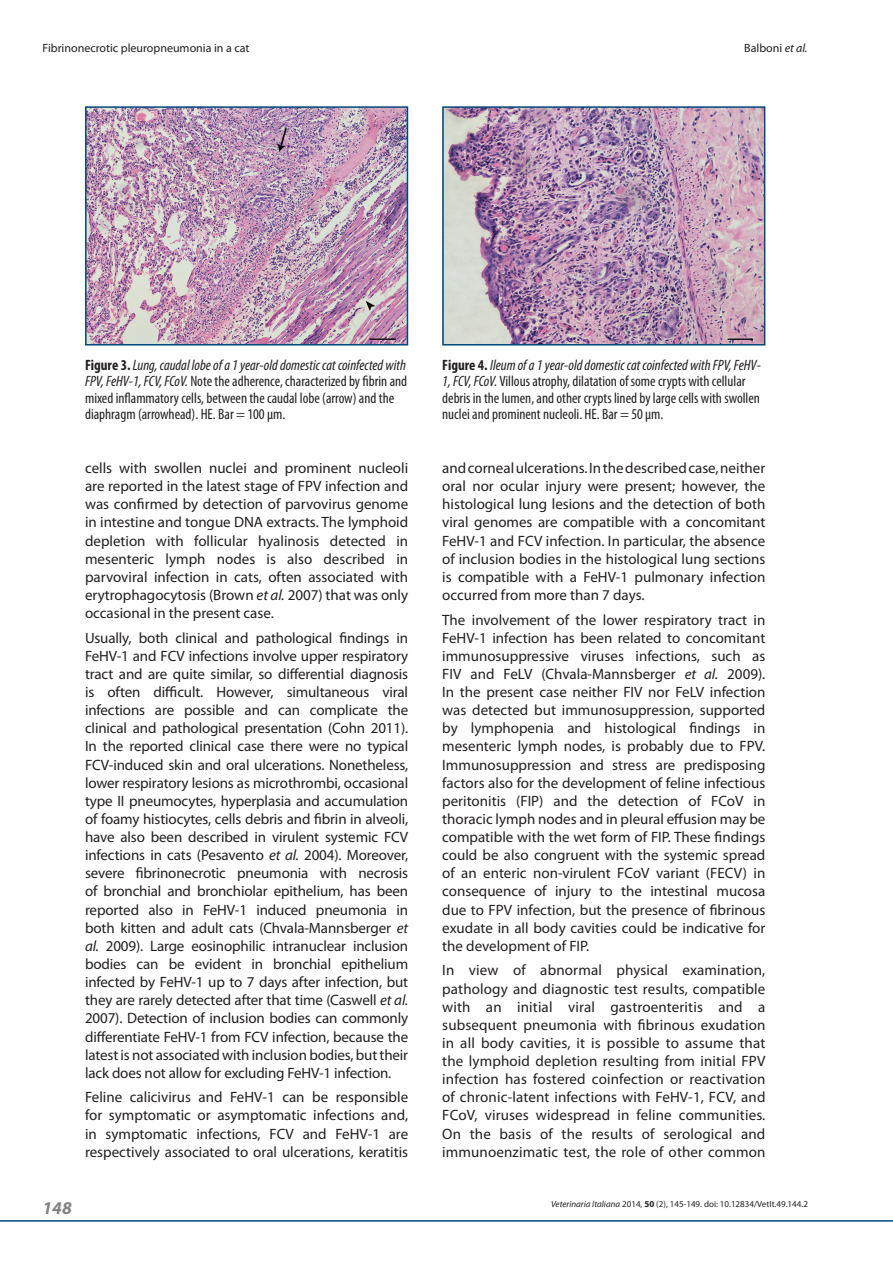
<style>
.page{position:relative;width:893px;height:1263px;background:#fff}
.page>*{position:absolute;margin:0;border:0;box-sizing:border-box;transform-origin:0 0}
.t1{font:italic 700 18px "Myriad Pro";color:#808285}
.Testo_EN{font:15px/18.1px "Myriad Pro";color:#231f20;text-align:justify}
.t2{font:condensed 15px/16.5px "Myriad Pro";color:#231f20}
.t3{font:12px "Myriad Pro";color:#231f20}
.t4{font:9px "Myriad Pro";color:#231f20}
.s1{font-style:italic}
.s2{font-weight:700}
</style>
<div class="page">
<hr style="left:0;top:1220px;width:893px;height:1px;background:#01497b">
<img style="left:88px;top:109px;width:317px;height:233px">
<div style="left:85px;top:106px;width:323px;height:239px;border:2px solid #01497b"></div>
<img style="left:445px;top:109px;width:317px;height:233px">
<div style="left:442px;top:106px;width:323px;height:239px;border:2px solid #01497b"></div>
<p class="t3" style="left:43px;top:40px;width:208px">Fibrinonecrotic pleuropneumonia in a cat</p>
<p class="t3" style="left:744px;top:40px;width:65px">Balboni <span class="s1">et al.</span></p>
<p class="t2" style="left:85px;top:356px;width:324px"><span class="s2">Figure 3.</span> <span class="s1">Lung, caudal lobe of a 1 year-old domestic cat coinfected with FPV, FeHV-1, FCV, FCoV.</span> Note the adherence, characterized by fibrin and mixed inflammatory cells, between the caudal lobe (arrow) and the diaphragm (arrowhead). HE. Bar = 100 μm.</p>
<p class="t2" style="left:442px;top:356px;width:320px"><span class="s2">Figure 4.</span> <span class="s1">Ileum of a 1 year-old domestic cat coinfected with FPV, FeHV-1, FCV, FCoV.</span> Villous atrophy, dilatation of some crypts with cellular debris in the lumen, and other crypts lined by large cells with swollen nuclei and prominent nucleoli. HE. Bar = 50 μm.</p>
<p class="Testo_EN" style="left:85px;top:459px;width:325px">cells with swollen nuclei and prominent nucleoli are reported in the latest stage of FPV infection and was confirmed by detection of parvovirus genome in intestine and tongue DNA extracts. The lymphoid depletion with follicular hyalinosis detected in mesenteric lymph nodes is also described in parvoviral infection in cats, often associated with erytrophagocytosis (Brown <span class="s1">et al.</span> 2007) that was only occasional in the present case.</p>
<p class="Testo_EN" style="left:85px;top:628px;width:325px">Usually, both clinical and pathological findings in FeHV-1 and FCV infections involve upper respiratory tract and are quite similar, so differential diagnosis is often difficult. However, simultaneous viral infections are possible and can complicate the clinical and pathological presentation (Cohn 2011).<br>In the reported clinical case there were no typical FCV-induced skin and oral ulcerations. Nonetheless, lower respiratory lesions as microthrombi, occasional type II pneumocytes, hyperplasia and accumulation of foamy histiocytes, cells debris and fibrin in alveoli, have also been described in virulent systemic FCV infections in cats (Pesavento <span class="s1">et al.</span> 2004). Moreover, severe fibrinonecrotic pneumonia with necrosis of bronchial and bronchiolar epithelium, has been reported also in FeHV-1 induced pneumonia in both kitten and adult cats (Chvala-Mannsberger <span class="s1">et al.</span> 2009). Large eosinophilic intranuclear inclusion bodies can be evident in bronchial epithelium infected by FeHV-1 up to 7 days after infection, but they are rarely detected after that time (Caswell <span class="s1">et al.<br></span>2007). Detection of inclusion bodies can commonly differentiate FeHV-1 from FCV infection, because the latest is not associated with inclusion bodies, but their lack does not allow for excluding FeHV‑1 infection.</p>
<p class="Testo_EN" style="left:85px;top:1088px;width:325px">Feline calicivirus and FeHV-1 can be responsible for symptomatic or asymptomatic infections and, in symptomatic infections, FCV and FeHV-1 are respectively associated to oral ulcerations, keratitis</p>
<p class="Testo_EN" style="left:442px;top:459px;width:325px">and corneal ulcerations. In the described case, neither oral nor ocular injury were present; however, the histological lung lesions and the detection of both viral genomes are compatible with a concomitant FeHV-1 and FCV infection. In particular, the absence of inclusion bodies in the histological lung sections is compatible with a FeHV-1 pulmonary infection occurred from more than 7 days.</p>
<p class="Testo_EN" style="left:442px;top:610px;width:325px">The involvement of the lower respiratory tract in FeHV-1 infection has been related to concomitant immunosuppressive viruses infections, such as FIV and FeLV (Chvala-Mannsberger <span class="s1">et al.</span> 2009).<br>In the present case neither FIV nor FeLV infection was detected but immunosuppression, supported by lymphopenia and histological findings in mesenteric lymph nodes, is probably due to FPV.<br>Immunosuppression and stress are predisposing factors also for the development of feline infectious peritonitis (FIP) and the detection of FCoV in thoracic lymph nodes and in pleural effusion may be compatible with the wet form of FIP. These findings could be also congruent with the systemic spread of an enteric non-virulent FCoV variant (FECV) in consequence of injury to the intestinal mucosa due to FPV infection, but the presence of fibrinous exudate in all body cavities could be indicative for the development of FIP.</p>
<p class="Testo_EN" style="left:442px;top:961px;width:325px">In view of abnormal physical examination, pathology and diagnostic test results, compatible with an initial viral gastroenteritis and a subsequent pneumonia with fibrinous exudation in all body cavities, it is possible to assume that the lymphoid depletion resulting from initial FPV infection has fostered coinfection or reactivation of chronic‑latent infections with FeHV-1, FCV, and FCoV, viruses widespread in feline communities.<br>On the basis of the results of serological and immunoenzimatic test, the role of other common</p>
<p class="t1" style="left:43px;top:1196px;width:31px">148</p>
<p class="t4" style="left:551px;top:1198px;width:258px"><span class="s1">Veterinaria Italiana</span> 2014, <span class="s2">50</span> (2), 145-149. doi: 10.12834/VetIt.49.144.2</p>
</div>
